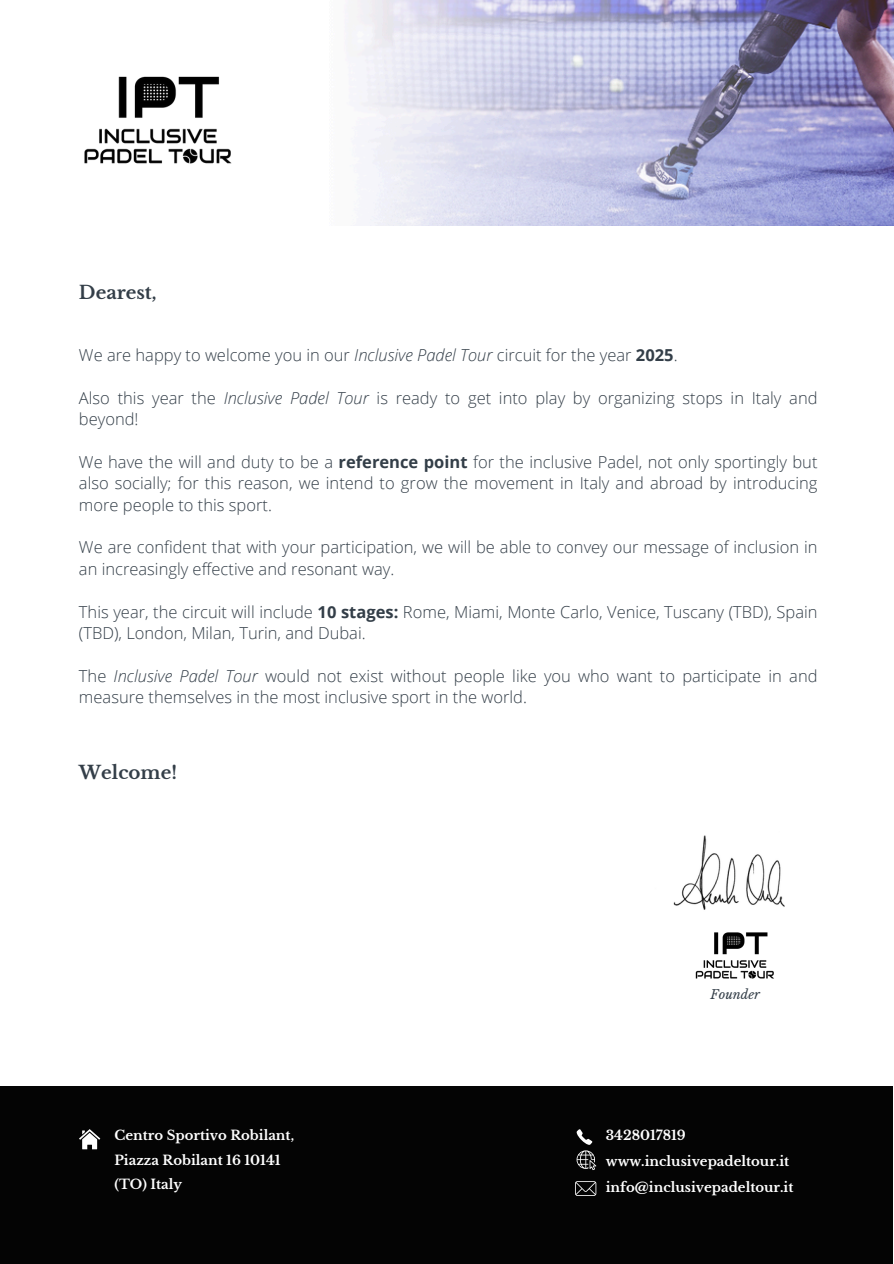
<style>
.page{position:relative;width:894px;height:1264px;background:#fff}
.page>*{position:absolute;margin:0;border:0;box-sizing:border-box;transform-origin:0 0}
.t1{font:700 18.15px "Libre Baskerville";color:#333e48}
.t2{font:300 16.5px/21.3px "Open Sans";color:#333e48}
.t3{font:700 13.2px/24.3px "Libre Baskerville";color:#fff}
.t4{font:italic 12.6px "Libre Baskerville";color:#333e48}
.s1{font-style:italic}
.s2{font-weight:700}
</style>
<div class="page">
<img style="left:356px;top:0;width:537px;height:226px">
<div style="left:0;top:1085px;width:892px;height:178px;background:#040404"></div>
<svg style="left:79px;top:1129px;width:21px;height:20px"></svg>
<svg style="left:576px;top:1129px;width:16px;height:15px"></svg>
<svg style="left:575px;top:1181px;width:21px;height:14px"></svg>
<img style="left:84px;top:76px;width:148px;height:88px">
<img style="left:673px;top:835px;width:112px;height:75px">
<svg style="left:576px;top:1150px;width:20px;height:20px"></svg>
<img style="left:695px;top:932px;width:79px;height:47px">
<h2 class="t1" style="left:79px;top:281px;width:79px">Dearest,</h2>
<p class="t2" style="left:79px;top:344px;width:600px">We are happy to welcome you in our <span class="s1">Inclusive Padel Tour</span> circuit for the year <span class="s2">2025</span>.</p>
<p class="t2" style="left:79px;top:387px;width:739px">Also this year the <span class="s1">Inclusive Padel Tour</span> is ready to get into play by organizing stops in Italy and beyond!</p>
<h1 class="t2" style="left:79px;top:451px;width:739px;text-align:justify">We have the will and duty to be a <span class="s2">reference point</span> for the inclusive Padel, not only sportingly but also socially; for this reason, we intend to grow the movement in Italy and abroad by introducing more people to this sport.</h1>
<h2 class="t2" style="left:79px;top:536px;width:739px">We are confident that with your participation, we will be able to convey our message of inclusion in an increasingly effective and resonant way.</h2>
<h2 class="t2" style="left:79px;top:600px;width:739px">This year, the circuit will include <span class="s2">10 stages:</span> Rome, Miami, Monte Carlo, Venice, Tuscany (TBD), Spain (TBD), London, Milan, Turin, and Dubai.</h2>
<h2 class="t2" style="left:79px;top:664px;width:739px">The <span class="s1">Inclusive Padel Tour</span> would not exist without people like you who want to participate in and measure themselves in the most inclusive sport in the world.</h2>
<h2 class="t1" style="left:79px;top:761px;width:100px">Welcome!</h2>
<p class="t4" style="left:710px;top:986px;width:51px">Founder</p>
<h2 class="t3" style="left:114px;top:1123px;width:181px">Centro Sportivo Robilant,<br>Piazza Robilant 16 10141 (TO) Italy</h2>
<h1 class="t3" style="left:605px;top:1123px;width:81px">3428017819</h1>
<p class="t3" style="left:605px;top:1148px;width:185px">www.inclusivepadeltour.it</p>
<p class="t3" style="left:605px;top:1175px;width:189px">info@inclusivepadeltour.it</p>
</div>
